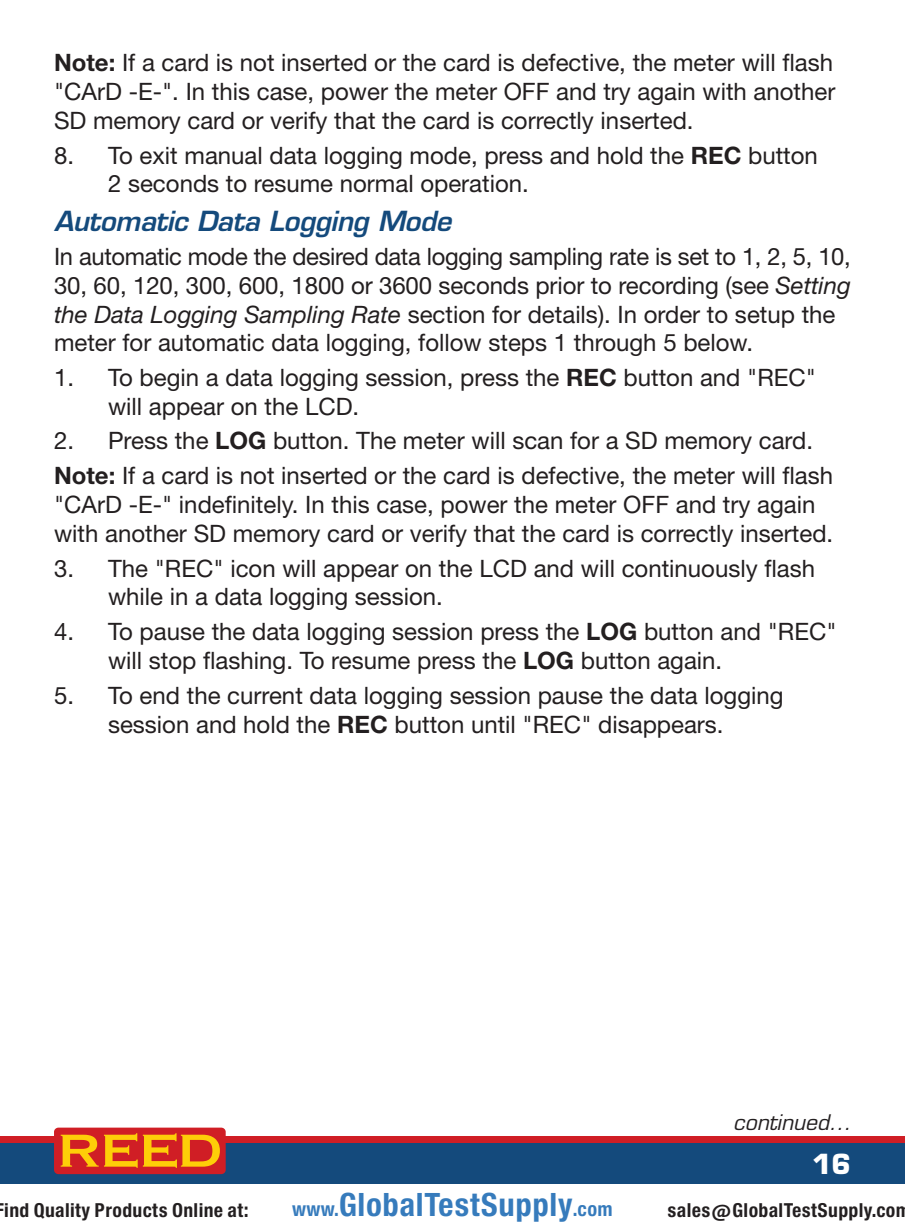
<style>
.page{position:relative;width:905px;height:1229px;background:#fff}
.page>*{position:absolute;margin:0;border:0;box-sizing:border-box;transform-origin:0 0}
.t1{font:30.6px "Europa Gro Nr 2 SBOP Bol Con";letter-spacing:.02em;color:#367bbc}
.t2{font:italic 600 27px "Eurostile LT Std";letter-spacing:-.01em;color:#144a7c}
.t3{font:700 27px "Eurostile LT Std";color:#fff}
.t4{font:24px/28.8px "Helvetica Neue LT Std";color:#231f20}
.t5{font:italic 21px "Eurostile LT Std";color:#231f20}
.t6{font:18.3px "Europa Gro Nr 2 SBOP Bol Con";letter-spacing:.02em;color:#231f20}
.s1{font-weight:700}
.s2{font-style:italic}
.s3{font-size:18.9px}
</style>
<div class="page">
<div style="left:0;top:1137px;width:904px;height:91px;background:#144a7c"></div>
<div style="left:0;top:1136px;width:904px;height:6px;background:#d01e25"></div>
<div style="left:54px;top:1127px;width:172px;height:47px;background:#d01e25;border-radius:4px"></div>
<svg style="left:61px;top:1133px;width:159px;height:34px"></svg>
<div style="left:0;top:1184px;width:904px;height:44px;background:#fff"></div>
<p class="t4" style="left:54px;top:48px;width:783px;text-align:justify"><span class="s1">Note:</span> If a card is not inserted or the card is defective, the meter will flash "CArD -E-". In this case, power the meter OFF and try again with another SD memory card or verify that the card is correctly inserted.</p>
<p class="t4" style="left:108px;top:140px;width:711px;text-indent:-54px">8. To exit manual data logging mode, press and hold the <span class="s1">REC</span> button<br>2 seconds to resume normal operation.</p>
<p class="t2" style="left:54px;top:204px;width:398px">Automatic Data Logging Mode</p>
<p class="t4" style="left:54px;top:242px;width:798px">In automatic mode the desired data logging sampling rate is set to 1, 2, 5, 10, 30, 60, 120, 300, 600, 1800 or 3600 seconds prior to recording (see <span class="s2">Setting the Data Logging Sampling Rate</span> section for details). In order to setup the meter for automatic data logging, follow steps 1 through 5 below.</p>
<p class="t4" style="left:108px;top:362px;width:709px;text-indent:-54px">1. To begin a data logging session, press the <span class="s1">REC</span> button and "REC" will appear on the LCD.</p>
<p class="t4" style="left:54px;top:423px;width:780px;line-height:34.8px">2. Press the <span class="s1">LOG</span> button. The meter will scan for a SD memory card.<br><span class="s1">Note:</span> If a card is not inserted or the card is defective, the meter will flash</p>
<p class="t4" style="left:54px;top:489px;width:780px">"CArD -E-" indefinitely. In this case, power the meter OFF and try again with another SD memory card or verify that the card is correctly inserted.</p>
<p class="t4" style="left:108px;top:553px;width:708px;text-indent:-54px">3. The "REC" icon will appear on the LCD and will continuously flash while in a data logging session.</p>
<p class="t4" style="left:108px;top:617px;width:730px;text-indent:-54px">4. To pause the data logging session press the <span class="s1">LOG</span> button and "REC" will stop flashing. To resume press the <span class="s1">LOG</span> button again.</p>
<p class="t4" style="left:54px;top:680px;width:731px;text-align:center">5. To end the current data logging session pause the data logging session and hold the <span class="s1">REC</span> button until "REC" disappears.</p>
<p class="t5" style="left:733px;top:1110px;width:119px">continued...</p>
<p class="t3" style="left:812px;top:1147px;width:40px">16</p>
<p class="t6" style="left:4px;top:1198px;width:245px">ind Quality Products Online at:</p>
<p class="t1" style="left:292px;top:1186px;width:322px"><span class="s3">www.</span>GlobalTestSupply<span class="s3">.com</span></p>
<p class="t6" style="left:667px;top:1198px;width:244px">sales@GlobalTestSupply.com</p>
</div>
